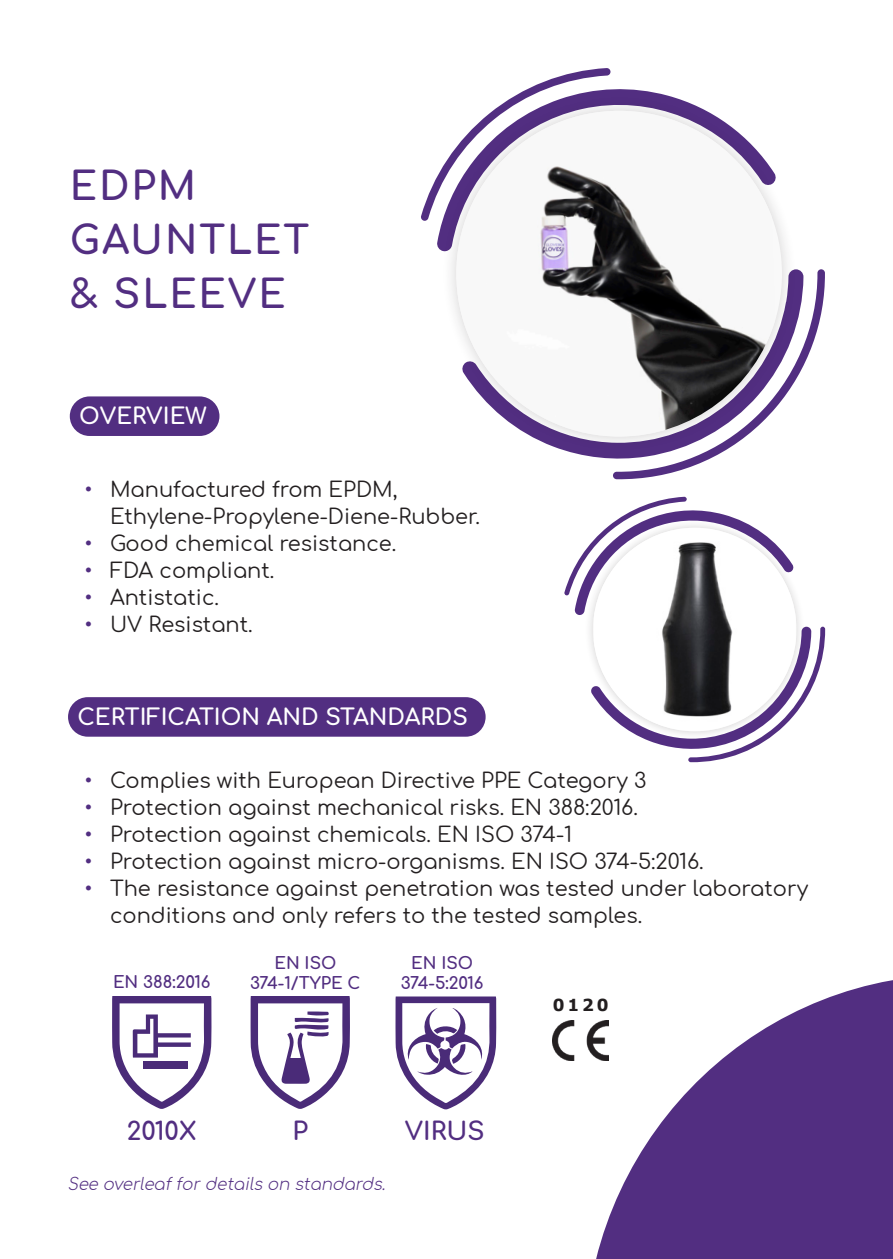
<style>
.page{position:relative;width:893px;height:1259px;background:#fff}
.page>*{position:absolute;margin:0;border:0;box-sizing:border-box;transform-origin:0 0}
.Bubble_-_Paragraph{font:700 39px/54px "Comfortaa";letter-spacing:.05em;color:#522e81}
.Bubble_-_Paragraph-2{font:700 24.9px "Comfortaa";color:#522e81}
.Bubble_-_Paragraph-3{font:700 22.5px "Comfortaa";color:#fff}
.t1{font:21px/27px "Comfortaa";color:#231f20}
.Bubble_-_Paragraph-4{font:700 16.5px "Comfortaa";color:#522e81}
.Bubble_-_Paragraph-5{font:italic 300 16.5px "Comfortaa";color:#522e81}
.Bubble_-_Paragraph-6{font:700 16.5px "Verdana";color:#231f20}
.s1{color:#522e81}
</style>
<div class="page">
<svg style="left:112px;top:996px;width:99px;height:113px"></svg>
<svg style="left:251px;top:996px;width:99px;height:113px"></svg>
<img style="left:553px;top:1020px;width:22px;height:40px">
<svg style="left:395px;top:996px;width:101px;height:113px"></svg>
<svg style="left:586px;top:980px;width:307px;height:279px;fill:#522e81"></svg>
<div style="left:70px;top:396px;width:149px;height:40px;background:#522e81;border-radius:20px"></div>
<svg style="left:421px;top:68px;width:190px;height:153px"></svg>
<svg style="left:613px;top:269px;width:212px;height:211px"></svg>
<div style="left:441px;top:95px;width:356px;height:356px;background:#231f20;opacity:.2"></div>
<img style="left:456px;top:111px;width:319px;height:325px">
<div style="left:68px;top:697px;width:418px;height:39px;background:#522e81;border-radius:20px"></div>
<img style="left:663px;top:597px;width:133px;height:29px">
<svg style="left:564px;top:497px;width:230px;height:118px"></svg>
<svg style="left:590px;top:626px;width:235px;height:136px"></svg>
<p class="Bubble_-_Paragraph" style="left:70px;top:153px;width:241px">EDPM<br>GAUNTLET</p>
<p class="Bubble_-_Paragraph" style="left:70px;top:261px;width:218px">&amp; SLEEVE</p>
<p class="Bubble_-_Paragraph-3" style="left:79px;top:395px;width:129px">OVERVIEW</p>
<p class="t1" style="left:110px;top:473px;width:371px;text-indent:-26px"><span class="s1">•</span> Manufactured from EPDM,<br>Ethylene-Propylene-Diene-Rubber.</p>
<p class="t1" style="left:84px;top:527px;width:313px"><span class="s1">•</span> Good chemical resistance.</p>
<p class="t1" style="left:84px;top:554px;width:191px"><span class="s1">•</span> FDA compliant.</p>
<p class="t1" style="left:84px;top:581px;width:136px"><span class="s1">•</span> Antistatic.</p>
<p class="t1" style="left:84px;top:608px;width:170px"><span class="s1">•</span> UV Resistant.</p>
<p class="Bubble_-_Paragraph-3" style="left:77px;top:696px;width:392px">CERTIFICATION AND STANDARDS</p>
<p class="t1" style="left:84px;top:764px;width:563px"><span class="s1">•</span> Complies with European Directive PPE Category 3</p>
<p class="t1" style="left:84px;top:791px;width:555px"><span class="s1">•</span> Protection against mechanical risks. EN 388:2016.</p>
<p class="t1" style="left:84px;top:818px;width:489px"><span class="s1">•</span> Protection against chemicals. EN ISO 374-1</p>
<p class="t1" style="left:84px;top:845px;width:621px"><span class="s1">•</span> Protection against micro-organisms. EN ISO 374-5:2016.</p>
<p class="t1" style="left:110px;top:872px;width:700px;text-indent:-26px"><span class="s1">•</span> The resistance against penetration was tested under laboratory conditions and only refers to the tested samples.</p>
<p class="Bubble_-_Paragraph-4" style="left:113px;top:966px;width:99px">EN 388:2016</p>
<p class="Bubble_-_Paragraph-4" style="left:274px;top:948px;width:63px">EN ISO</p>
<p class="Bubble_-_Paragraph-4" style="left:250px;top:968px;width:112px">374-1/TYPE C</p>
<p class="Bubble_-_Paragraph-4" style="left:411px;top:948px;width:63px">EN ISO</p>
<p class="Bubble_-_Paragraph-4" style="left:401px;top:968px;width:84px">374-5:2016</p>
<p class="Bubble_-_Paragraph-2" style="left:127px;top:1108px;width:71px">2010X</p>
<p class="Bubble_-_Paragraph-2" style="left:292px;top:1108px;width:17px">P</p>
<p class="Bubble_-_Paragraph-5" style="left:67px;top:1169px;width:324px">See overleaffordetails on standards.</p>
<p class="Bubble_-_Paragraph-2" style="left:405px;top:1108px;width:81px">VIRUS</p>
<p class="Bubble_-_Paragraph-6" style="left:553px;top:992px;width:57px">0120</p>
</div>
